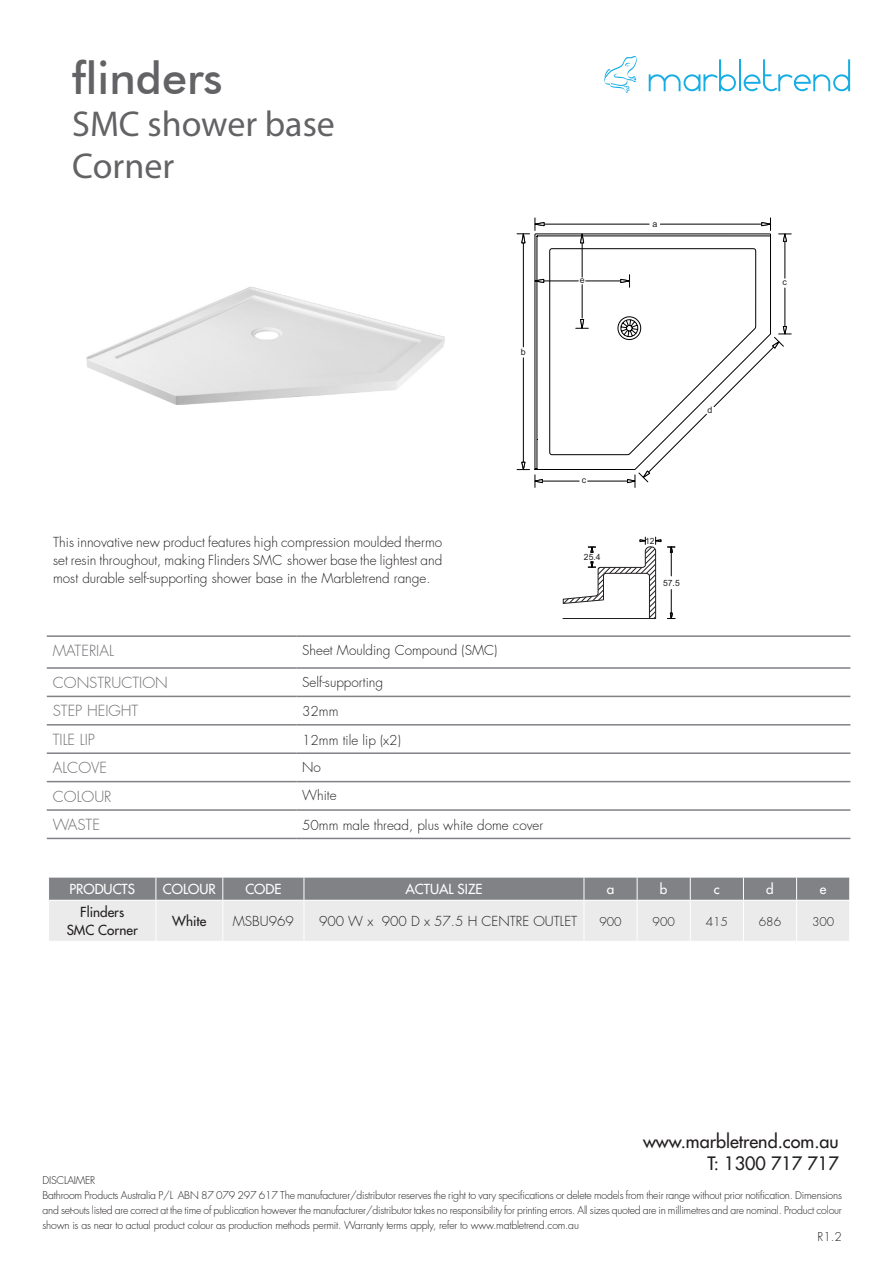
<style>
.page{position:relative;width:893px;height:1263px;background:#fff}
.page>*{position:absolute;margin:0;border:0;box-sizing:border-box;transform-origin:0 0}
.t1{font:500 45px "Futura BT";color:#636366}
.t2{font:36px "Myriad Pro";color:#636366}
.t3{font:500 18px/21.6px "Futura Std";color:#231f20;text-align:right}
.t4{font:300 15px "Futura";color:#6c6d70}
.Text{font:300 13.5px/18px "Futura";color:#231f20;text-align:justify}
.Bullet_Points{font:300 13.5px "Futura";color:#231f20}
.Codes{font:300 13.5px "Futura";color:#231f20}
.Codes-2{font:500 13.5px "Futura Std";color:#fff}
.Codes-3{font:500 13.5px "Futura Std";color:#231f20}
.t5{font:300 12px "Futura";color:#231f20}
.t6{font:300 10.5px/15px "Futura";letter-spacing:-.02em;color:#231f20}
.t7{font:8.85px "Arial";color:#231f20}
.t8{font:8.55px "Arial";color:#231f20}
</style>
<div class="page">
<svg style="left:649px;top:59px;width:87px;height:32px"></svg>
<hr style="left:739px;top:59px;width:1px;height:32px;background:#16ade3">
<svg style="left:744px;top:59px;width:106px;height:32px"></svg>
<svg style="left:604px;top:56px;width:33px;height:37px"></svg>
<hr style="left:544px;top:224px;width:105px;height:1px;background:#000">
<hr style="left:660px;top:224px;width:102px;height:1px;background:#000">
<svg style="left:761px;top:218px;width:10px;height:12px"></svg>
<hr style="left:523px;top:242px;width:1px;height:105px;background:#000">
<svg style="left:517px;top:218px;width:27px;height:25px"></svg>
<hr style="left:523px;top:358px;width:1px;height:105px;background:#000">
<hr style="left:588px;top:481px;width:40px;height:1px;background:#000">
<hr style="left:542px;top:481px;width:37px;height:1px;background:#000">
<svg style="left:517px;top:462px;width:26px;height:25px"></svg>
<hr style="left:785px;top:241px;width:1px;height:37px;background:#000">
<svg style="left:779px;top:234px;width:12px;height:8px"></svg>
<hr style="left:785px;top:288px;width:1px;height:39px;background:#000">
<svg style="left:534px;top:233px;width:237px;height:237px"></svg>
<svg style="left:617px;top:316px;width:174px;height:171px"></svg>
<svg style="left:535px;top:279px;width:9px;height:4px"></svg>
<svg style="left:580px;top:234px;width:4px;height:9px"></svg>
<svg style="left:48px;top:877px;width:802px;height:64px;background:#c6c6c7"></svg>
<hr style="left:48px;top:900px;width:108px;height:1px;background:#fff">
<hr style="left:48px;top:901px;width:1px;height:40px;background:#fff">
<hr style="left:156px;top:900px;width:67px;height:1px;background:#fff">
<hr style="left:156px;top:901px;width:1px;height:40px;background:#fff">
<hr style="left:223px;top:900px;width:81px;height:1px;background:#fff">
<hr style="left:222px;top:901px;width:1px;height:40px;background:#fff">
<hr style="left:304px;top:900px;width:280px;height:1px;background:#fff">
<hr style="left:304px;top:901px;width:1px;height:40px;background:#fff">
<hr style="left:584px;top:900px;width:53px;height:1px;background:#fff">
<hr style="left:584px;top:901px;width:1px;height:40px;background:#fff">
<hr style="left:637px;top:900px;width:53px;height:1px;background:#fff">
<hr style="left:637px;top:901px;width:1px;height:40px;background:#fff">
<hr style="left:690px;top:900px;width:53px;height:1px;background:#fff">
<hr style="left:690px;top:901px;width:1px;height:40px;background:#fff">
<hr style="left:743px;top:900px;width:54px;height:1px;background:#fff">
<hr style="left:743px;top:901px;width:1px;height:40px;background:#fff">
<hr style="left:797px;top:900px;width:53px;height:1px;background:#fff">
<hr style="left:796px;top:901px;width:1px;height:40px;background:#fff">
<hr style="left:849px;top:901px;width:1px;height:40px;background:#fff">
<hr style="left:47px;top:635px;width:249px;height:2px;background:#808285">
<hr style="left:47px;top:667px;width:249px;height:2px;background:#808285">
<hr style="left:47px;top:696px;width:249px;height:1px;background:#808285">
<hr style="left:47px;top:724px;width:249px;height:1px;background:#808285">
<hr style="left:47px;top:752px;width:249px;height:2px;background:#808285">
<hr style="left:47px;top:781px;width:249px;height:1px;background:#808285">
<hr style="left:47px;top:809px;width:249px;height:2px;background:#808285">
<hr style="left:47px;top:838px;width:249px;height:1px;background:#808285">
<hr style="left:296px;top:635px;width:554px;height:2px;background:#808285">
<hr style="left:296px;top:667px;width:554px;height:2px;background:#808285">
<hr style="left:296px;top:696px;width:554px;height:1px;background:#808285">
<hr style="left:296px;top:724px;width:554px;height:1px;background:#808285">
<hr style="left:296px;top:752px;width:554px;height:2px;background:#808285">
<hr style="left:296px;top:781px;width:554px;height:1px;background:#808285">
<hr style="left:296px;top:809px;width:554px;height:2px;background:#808285">
<hr style="left:296px;top:838px;width:554px;height:1px;background:#808285">
<img style="left:87px;top:287px;width:358px;height:117px">
<svg style="left:668px;top:547px;width:7px;height:29px"></svg>
<svg style="left:668px;top:589px;width:7px;height:30px"></svg>
<svg style="left:562px;top:537px;width:99px;height:82px"></svg>
<p class="t1" style="left:72px;top:50px;width:152px">flinders</p>
<p class="t2" style="left:72px;top:101px;width:264px">SMC shower base</p>
<p class="t2" style="left:72px;top:143px;width:103px">Corner</p>
<p class="Text" style="left:53px;top:533px;width:391px">This innovative new product features high compression moulded thermo set resin throughout, making Flinders SMC shower base the lightest and most durable self-supporting shower base in the Marbletrend range.</p>
<p class="t7" style="left:521px;top:347px;width:6px">b</p>
<p class="t4" style="left:53px;top:641px;width:63px">MATERIAL</p>
<p class="Bullet_Points" style="left:302px;top:641px;width:197px">Sheet Moulding Compound (SMC)</p>
<p class="t4" style="left:53px;top:673px;width:117px">CONSTRUCTION</p>
<p class="Text" style="left:302px;top:673px;width:82px">Self-supporting</p>
<p class="t4" style="left:53px;top:701px;width:87px">STEP HEIGHT</p>
<p class="Bullet_Points" style="left:302px;top:703px;width:38px">32mm</p>
<p class="t4" style="left:53px;top:730px;width:44px">TILE LIP</p>
<p class="Codes" style="left:302px;top:731px;width:100px">12mm tile lip (x2)</p>
<p class="t4" style="left:53px;top:758px;width:56px">ALCOVE</p>
<p class="Text" style="left:302px;top:758px;width:20px">No</p>
<p class="t4" style="left:53px;top:786px;width:60px">COLOUR</p>
<p class="Text" style="left:302px;top:787px;width:36px">White</p>
<p class="t4" style="left:53px;top:815px;width:49px">WASTE</p>
<p class="Bullet_Points" style="left:302px;top:816px;width:242px">50mm male thread, plus white dome cover</p>
<p class="t7" style="left:652px;top:219px;width:6px">a</p>
<p class="t7" style="left:580px;top:275px;width:6px">e</p>
<p class="t7" style="left:782px;top:277px;width:6px">c</p>
<p class="t7" style="left:582px;top:475px;width:6px">c</p>
<p class="t8" style="left:584px;top:552px;width:18px">25.4</p>
<p class="t7" style="left:707px;top:405px;width:6px">d</p>
<p class="t8" style="left:645px;top:536px;width:11px">12</p>
<p class="t8" style="left:663px;top:578px;width:18px">57.5</p>
<p class="Codes-2" style="left:69px;top:881px;width:67px">PRODUCTS</p>
<p class="Codes-2" style="left:163px;top:881px;width:54px">COLOUR</p>
<p class="Codes-2" style="left:245px;top:881px;width:38px">CODE</p>
<p class="Codes-2" style="left:405px;top:881px;width:79px">ACTUAL SIZE</p>
<p class="Codes-2" style="left:607px;top:881px;width:9px">a</p>
<p class="Codes-2" style="left:660px;top:881px;width:9px">b</p>
<p class="Codes-2" style="left:714px;top:881px;width:7px">c</p>
<p class="Codes-2" style="left:766px;top:881px;width:9px">d</p>
<p class="Codes-2" style="left:820px;top:881px;width:8px">e</p>
<p class="Codes-3" style="left:80px;top:904px;width:45px">Flinders</p>
<p class="Codes-3" style="left:67px;top:922px;width:73px">SMC Corner</p>
<p class="Codes-3" style="left:172px;top:913px;width:36px">White</p>
<p class="Codes" style="left:233px;top:913px;width:63px">MSBU969</p>
<p class="Codes" style="left:319px;top:913px;width:260px">900 W x 900 D x 57.5 H CENTRE OUTLET</p>
<p class="t5" style="left:599px;top:914px;width:24px">900</p>
<p class="t5" style="left:653px;top:914px;width:24px">900</p>
<p class="t5" style="left:706px;top:914px;width:24px">415</p>
<p class="t5" style="left:759px;top:914px;width:24px">686</p>
<p class="t5" style="left:812px;top:914px;width:24px">300</p>
<h3 class="t3" style="left:643px;top:1131px;width:197px">www.marbletrend.com.au<br>T: 1300 717 717</h3>
<p class="t6" style="left:43px;top:1173px;width:801px">DISCLAIMER<br>Bathroom Products Australia P/L ABN 87 079 297 617 The manufacturer/distributor reserves the right to vary specifications or delete models from their range without prior notification. Dimensions and set-outs listed are correct at the time of publication however the manufacturer/distributor takes no responsibility for printing errors. All sizes quoted are in millimetres and are nominal. Product colour shown is as near to actual product colour as production methods permit. Warranty terms apply, refer to www.matbletrend.com.au</p>
<p class="t5" style="left:817px;top:1228px;width:26px">R1.2</p>
</div>
